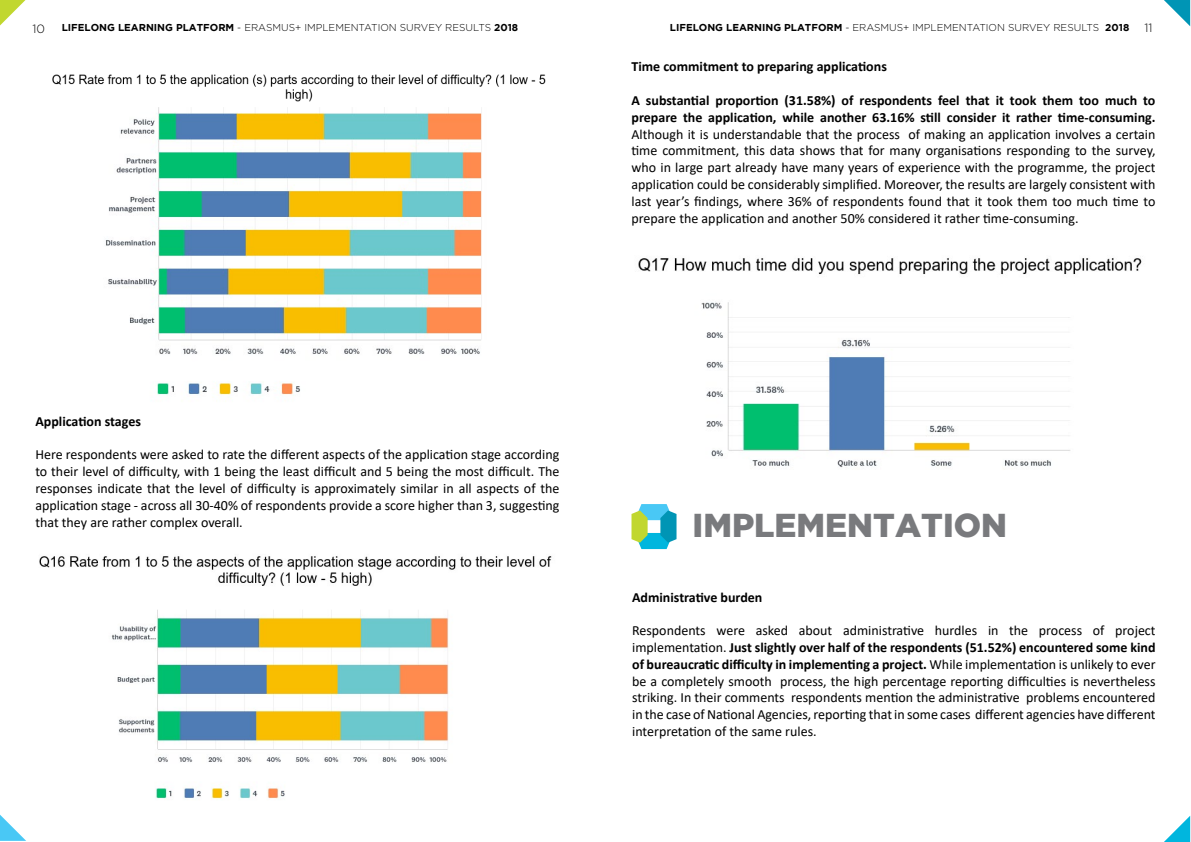
<style>
.page{position:relative;width:1191px;height:842px;background:#fff}
.page>*{position:absolute;margin:0;border:0;box-sizing:border-box;transform-origin:0 0}
.t1{font:900 33px "Gotham";color:#797a7d}
.t2{font:14px/16.8px "Calibri";color:#000;text-align:justify}
.t3{font:700 14px/16.8px "Calibri";color:#000}
.t4{font:300 12px "Gotham";color:#000}
.t5{font:300 10px "Gotham";color:#000}
.s1{font-weight:700}
</style>
<div class="page">
<svg style="left:0;top:0;width:25px;height:26px"></svg>
<svg style="left:1164px;top:0;width:26px;height:26px"></svg>
<svg style="left:0;top:815px;width:26px;height:26px"></svg>
<svg style="left:1164px;top:816px;width:26px;height:26px"></svg>
<img style="left:52px;top:74px;width:494px;height:28px">
<img style="left:39px;top:556px;width:513px;height:243px">
<img style="left:638px;top:258px;width:504px;height:210px">
<svg style="left:631px;top:504px;width:45px;height:45px"></svg>
<img style="left:105px;top:107px;width:377px;height:288px">
<p class="t4" style="left:32px;top:21px;width:14px">10</p>
<p class="t5" style="left:62px;top:21px;width:458px"><span class="s1">LIFELONG LEARNING PLATFORM</span> - ERASMUS+ IMPLEMENTATION SURVEY RESULTS <span class="s1">2018</span></p>
<p class="t5" style="left:670px;top:21px;width:461px"><span class="s1">LIFELONG LEARNING PLATFORM</span> - ERASMUS+ IMPLEMENTATION SURVEY RESULTS <span class="s1">2018</span></p>
<p class="t4" style="left:1144px;top:20px;width:10px">11</p>
<p class="t3" style="left:631px;top:58px;width:257px">Time commitment to preparing applications</p>
<p class="t3" style="left:631px;top:92px;width:525px">A substantial proportion (31.58%) of respondents feel that it took them too much to prepare the application, while another 63.16% still consider it rather time-consuming.</p>
<p class="t2" style="left:631px;top:125px;width:525px">Although it is understandable that the process of making an application involves a certain time commitment, this data shows that for many organisations responding to the survey, who in large part already have many years of experience with the programme, the project application could be considerably simplified. Moreover, the results are largely consistent with last year’s findings, where 36% of respondents found that it took them too much time to prepare the application and another 50% considered it rather time-consuming.</p>
<p class="t3" style="left:35px;top:412px;width:107px">Application stages</p>
<p class="t2" style="left:35px;top:446px;width:525px">Here respondents were asked to rate the different aspects of the application stage according to their level of difficulty, with 1 being the least difficult and 5 being the most difficult. The responses indicate that the level of difficulty is approximately similar in all aspects of the application stage - across all 30-40% of respondents provide a score higher than 3, suggesting that they are rather complex overall.</p>
<h1 class="t1" style="left:692px;top:506px;width:316px">IMPLEMENTATION</h1>
<p class="t3" style="left:632px;top:588px;width:132px">Administrative burden</p>
<p class="t2" style="left:632px;top:622px;width:525px">Respondents were asked about administrative hurdles in the process of project implementation. <span class="s1">Just slightly over half of the respondents (51.52%) encountered some kind of bureaucratic difficulty in implementing a project.</span> While implementation is unlikely to ever be a completely smooth process, the high percentage reporting difficulties is nevertheless striking. In their comments respondents mention the administrative problems encountered in the case of National Agencies, reporting that in some cases different agencies have different interpretation of the same rules.</p>
</div>
